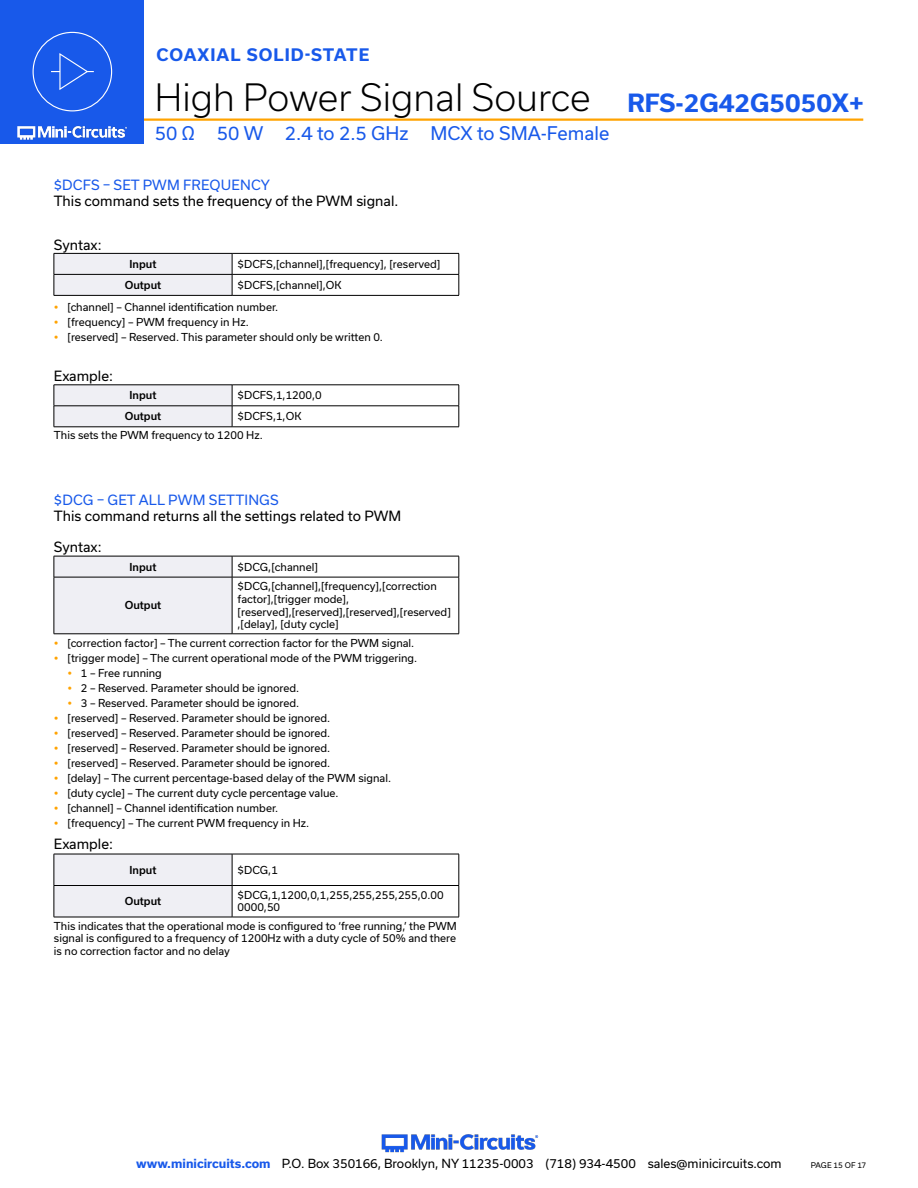
<style>
.page{position:relative;width:918px;height:1188px;background:#fff}
.page>*{position:absolute;margin:0;border:0;box-sizing:border-box;transform-origin:0 0}
.t1{font:300 36px "Usual";color:#000}
.t2{font:700 24px "Usual";color:#1859ea}
.t3{font:18px "Usual";color:#1859ea}
.t4{font:700 16.5px "Usual";letter-spacing:.065em;color:#1859ea}
.Regular_Copy{font:13.5px "Usual";color:#000}
.Blue_Headers{font:13.5px "Usual";letter-spacing:.015em;color:#1859ea}
.t5{font:12px "Usual";color:#000}
.Notes{font:10.5px/12.6px "Usual";color:#000;text-align:justify}
.Table_Body_Left_Justified{font:10.5px/12.6px "Usual";color:#000}
.Table_Header_Center{font:500 10.5px "Usual";color:#000}
.t6{font:7.5px "Usual";letter-spacing:-.01em;color:#000}
.s1{font-weight:700;color:#1859ea}
</style>
<div class="page">
<img style="left:381px;top:1134px;width:158px;height:19px">
<hr style="left:130px;top:118px;width:733px;height:3px;background:#ffa300">
<div style="left:0;top:0;width:144px;height:144px;background:#1859ea"></div>
<img style="left:17px;top:120px;width:128px;height:20px">
<div style="left:33px;top:32px;width:79px;height:79px;border:1px solid #fff;border-radius:50%"></div>
<svg style="left:51px;top:53px;width:43px;height:37px"></svg>
<hr style="left:232px;top:253px;width:227px;height:1px;background:#000">
<hr style="left:54px;top:295px;width:178px;height:1px;background:#000">
<hr style="left:232px;top:274px;width:227px;height:1px;background:#000">
<svg style="left:54px;top:253px;width:179px;height:42px"></svg>
<svg style="left:459px;top:254px;width:1px;height:41px"></svg>
<hr style="left:232px;top:295px;width:227px;height:1px;background:#000">
<hr style="left:232px;top:556px;width:227px;height:1px;background:#000">
<div style="left:54px;top:556px;width:179px;height:78px;background:#efeff4"></div>
<svg style="left:459px;top:556px;width:1px;height:21px"></svg>
<hr style="left:54px;top:577px;width:178px;height:1px;background:#000">
<hr style="left:54px;top:577px;width:1px;height:57px;background:#000">
<hr style="left:54px;top:634px;width:178px;height:1px;background:#000">
<hr style="left:232px;top:577px;width:227px;height:1px;background:#000">
<hr style="left:232px;top:577px;width:1px;height:57px;background:#000">
<hr style="left:459px;top:577px;width:1px;height:57px;background:#000">
<hr style="left:232px;top:634px;width:227px;height:1px;background:#000">
<hr style="left:232px;top:385px;width:227px;height:1px;background:#000">
<hr style="left:54px;top:427px;width:178px;height:1px;background:#000">
<hr style="left:232px;top:406px;width:227px;height:1px;background:#000">
<svg style="left:54px;top:385px;width:179px;height:42px"></svg>
<svg style="left:459px;top:385px;width:1px;height:42px"></svg>
<hr style="left:232px;top:427px;width:227px;height:1px;background:#000">
<div style="left:55px;top:855px;width:177px;height:62px;background:#efeff4"></div>
<hr style="left:54px;top:854px;width:178px;height:1px;background:#000">
<hr style="left:54px;top:854px;width:1px;height:31px;background:#000">
<hr style="left:232px;top:854px;width:227px;height:1px;background:#000">
<hr style="left:232px;top:854px;width:1px;height:31px;background:#000">
<hr style="left:459px;top:854px;width:1px;height:31px;background:#000">
<hr style="left:54px;top:885px;width:178px;height:1px;background:#000">
<hr style="left:54px;top:886px;width:1px;height:31px;background:#000">
<hr style="left:54px;top:917px;width:178px;height:1px;background:#000">
<hr style="left:232px;top:885px;width:227px;height:1px;background:#000">
<hr style="left:232px;top:886px;width:1px;height:31px;background:#000">
<hr style="left:459px;top:886px;width:1px;height:31px;background:#000">
<hr style="left:232px;top:917px;width:227px;height:1px;background:#000">
<h3 class="t4" style="left:156px;top:45px;width:214px">COAXIAL SOLID-STATE</h3>
<h1 class="t1" style="left:155px;top:77px;width:437px">High Power Signal Source</h1>
<h3 class="t3" style="left:155px;top:123px;width:456px">50 Ω 50 W 2.4 to 2.5 GHz MCX to SMA-Female</h3>
<p class="Blue_Headers" style="left:54px;top:177px;width:218px">$DCFS – SET PWM FREQUENCY</p>
<p class="Regular_Copy" style="left:54px;top:193px;width:346px">This command sets the frequency of the PWM signal.</p>
<p class="Regular_Copy" style="left:54px;top:237px;width:49px">Syntax:</p>
<p class="Table_Header_Center" style="left:130px;top:258px;width:28px">Input</p>
<p class="Table_Body_Left_Justified" style="left:238px;top:258px;width:204px">$DCFS,[channel],[frequency], [reserved]</p>
<p class="Table_Header_Center" style="left:125px;top:279px;width:38px">Output</p>
<p class="Table_Body_Left_Justified" style="left:238px;top:279px;width:105px">$DCFS,[channel],OK</p>
<p class="Notes" style="left:67px;top:300px;width:212px">[channel] – Channel identification number.</p>
<p class="Notes" style="left:67px;top:315px;width:183px">[frequency] – PWM frequency in Hz.</p>
<p class="Notes" style="left:67px;top:330px;width:317px">[reserved] – Reserved. This parameter should only be written 0.</p>
<p class="Regular_Copy" style="left:54px;top:368px;width:60px">Example:</p>
<p class="Table_Header_Center" style="left:130px;top:389px;width:28px">Input</p>
<p class="Table_Body_Left_Justified" style="left:238px;top:389px;width:86px">$DCFS,1,1200,0</p>
<p class="Table_Header_Center" style="left:125px;top:410px;width:38px">Output</p>
<p class="Table_Body_Left_Justified" style="left:238px;top:410px;width:65px">$DCFS,1,OK</p>
<p class="Notes" style="left:54px;top:429px;width:210px">This sets the PWM frequency to 1200 Hz.</p>
<h2 class="t2" style="left:627px;top:89px;width:238px">RFS-2G42G5050X+</h2>
<p class="Blue_Headers" style="left:54px;top:492px;width:226px">$DCG – GET ALL PWM SETTINGS</p>
<p class="Regular_Copy" style="left:54px;top:509px;width:349px">This command returns all the settings related to PWM</p>
<p class="Regular_Copy" style="left:54px;top:539px;width:49px">Syntax:</p>
<p class="Table_Header_Center" style="left:130px;top:561px;width:28px">Input</p>
<p class="Table_Body_Left_Justified" style="left:238px;top:560px;width:82px">$DCG,[channel]</p>
<p class="Table_Header_Center" style="left:125px;top:599px;width:38px">Output</p>
<p class="Table_Body_Left_Justified" style="left:238px;top:580px;width:201px">$DCG,[channel],[frequency],[correction factor],[trigger mode],</p>
<p class="Table_Body_Left_Justified" style="left:238px;top:605px;width:215px">[reserved],[reserved],[reserved],[reserved] ,[delay], [duty cycle]</p>
<p class="Notes" style="left:67px;top:637px;width:348px">[correction factor] – The current correction factor for the PWM signal.</p>
<p class="Notes" style="left:67px;top:652px;width:351px">[trigger mode] – The current operational mode of the PWM triggering.</p>
<p class="Notes" style="left:81px;top:667px;width:82px">1 – Free running</p>
<p class="Notes" style="left:81px;top:682px;width:220px">2 – Reserved. Parameter should be ignored.</p>
<p class="Notes" style="left:81px;top:697px;width:220px">3 – Reserved. Parameter should be ignored.</p>
<p class="Notes" style="left:67px;top:712px;width:264px">[reserved] – Reserved. Parameter should be ignored.</p>
<p class="Notes" style="left:67px;top:727px;width:264px">[reserved] – Reserved. Parameter should be ignored.</p>
<p class="Notes" style="left:67px;top:742px;width:264px">[reserved] – Reserved. Parameter should be ignored.</p>
<p class="Notes" style="left:67px;top:757px;width:264px">[reserved] – Reserved. Parameter should be ignored.</p>
<p class="Notes" style="left:67px;top:772px;width:325px">[delay] – The current percentage-based delay of the PWM signal.</p>
<p class="Notes" style="left:67px;top:787px;width:273px">[duty cycle] – The current duty cycle percentage value.</p>
<p class="Notes" style="left:67px;top:802px;width:212px">[channel] – Channel identification number.</p>
<p class="Notes" style="left:67px;top:817px;width:243px">[frequency] – The current PWM frequency in Hz.</p>
<p class="Regular_Copy" style="left:54px;top:836px;width:60px">Example:</p>
<p class="Table_Header_Center" style="left:130px;top:864px;width:28px">Input</p>
<p class="Table_Body_Left_Justified" style="left:238px;top:863px;width:42px">$DCG,1</p>
<p class="Table_Header_Center" style="left:125px;top:895px;width:38px">Output</p>
<p class="Table_Body_Left_Justified" style="left:238px;top:889px;width:207px">$DCG,1,1200,0,1,255,255,255,255,0.00<br>0000,50</p>
<p class="Notes" style="left:54px;top:920px;width:404px">This indicates that the operational mode is configured to ‘free running,’ the PWM signal is configured to a frequency of 1200Hz with a duty cycle of 50% and there is no correction factor and no delay</p>
<p class="t5" style="left:136px;top:1157px;width:647px"><span class="s1">www.minicircuits.com</span> P.O. Box 350166, Brooklyn, NY 11235-0003 (718) 934-4500 sales@minicircuits.com</p>
<p class="t6" style="left:811px;top:1161px;width:57px">PAGE 15 OF 17</p>
</div>
